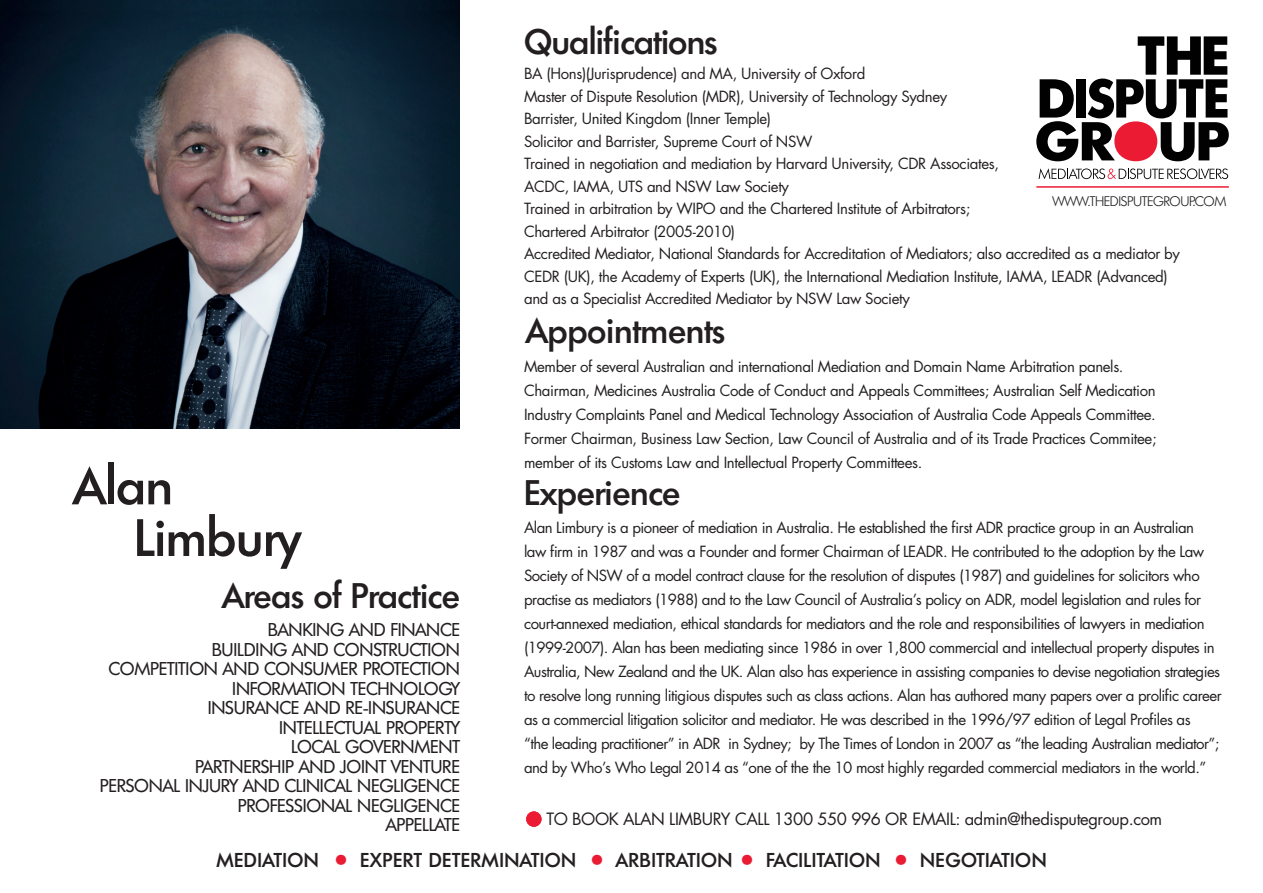
<style>
.page{position:relative;width:1263px;height:893px;background:#fff}
.page>*{position:absolute;margin:0;border:0;box-sizing:border-box;transform-origin:0 0}
.t1{font:500 51px "Limerick";letter-spacing:-.01em;color:#231f20}
.t2{font:500 34.5px "Limerick";letter-spacing:-.01em;color:#231f20}
.t3{font:500 19.5px "Limerick";letter-spacing:.025em;color:#231f20}
.t4{font:18px "Limerick";letter-spacing:-.01em;color:#231f20}
.t5{font:16.5px "Futura";letter-spacing:-.025em;color:#231f20}
.t6{font:15px/24px "Futura";letter-spacing:-.035em;color:#231f20}
.t7{font:300 13.5px "Limerick";letter-spacing:-.025em;color:#231f20}
.s1{font-family:"Futura";font-weight:400;font-size:27px;color:#eb1b34}
</style>
<div class="page">
<hr style="left:1036px;top:186px;width:193px;height:2px;background:#eb1b34">
<svg style="left:1036px;top:36px;width:193px;height:125px"></svg>
<svg style="left:1038px;top:168px;width:190px;height:11px"></svg>
<div style="left:526px;top:811px;width:15px;height:16px;background:#eb1b34;border-radius:50%"></div>
<img style="left:0;top:0;width:460px;height:428px">
<p class="t2" style="left:524px;top:20px;width:195px">Qualif cations</p>
<p class="t2" style="left:612px;top:20px;width:10px">i</p>
<p class="t6" style="left:524px;top:62px;width:343px">BA (Hons)(Jurisprudence) and MA, University of Oxford</p>
<p class="t6" style="left:524px;top:84px;width:425px">Master of Dispute Resolution (MDR), University of Technology Sydney</p>
<p class="t6" style="left:524px;top:107px;width:249px">Barrister, United Kingdom (Inner Temple)</p>
<p class="t6" style="left:524px;top:129px;width:290px">Solicitor and Barrister, Supreme Court of NSW</p>
<p class="t6" style="left:524px;top:152px;width:476px;line-height:22.5px">Trained in negotiation and mediation by Harvard University, CDR Associates, ACDC, IAMA, UTS and NSW Law Society<br>Trained in arbitration by WIPO and the Chartered Institute of Arbitrators; Chartered Arbitrator (2005-2010)</p>
<p class="t6" style="left:524px;top:242px;width:657px;line-height:22.5px">Accredited Mediator, National Standards for Accreditation of Mediators; also accredited as a mediator by<br>CEDR (UK), the Academy of Experts (UK), the International Mediation Institute, IAMA, LEADR (Advanced) and as a Specialist Accredited Mediator by NSW Law Society</p>
<p class="t7" style="left:1052px;top:193px;width:175px">WWW.THEDISPUTEGROUP.COM</p>
<p class="t1" style="left:74px;top:454px;width:101px">Alan</p>
<p class="t1" style="left:134px;top:505px;width:168px">Limbury</p>
<p class="t2" style="left:222px;top:574px;width:239px">Areas of Practice</p>
<p class="t4" style="left:268px;top:618px;width:194px">BANKING AND FINANCE</p>
<p class="t4" style="left:212px;top:638px;width:250px">BUILDING AND CONSTRUCTION</p>
<p class="t4" style="left:108px;top:657px;width:353px">COMPETITION AND CONSUMER PROTECTION</p>
<p class="t4" style="left:232px;top:677px;width:229px">INFORMATION TECHNOLOGY</p>
<p class="t4" style="left:208px;top:696px;width:254px">INSURANCE AND RE-INSURANCE</p>
<p class="t4" style="left:279px;top:716px;width:182px">INTELLECTUAL PROPERTY</p>
<p class="t4" style="left:291px;top:735px;width:170px">LOCAL GOVERNMENT</p>
<p class="t4" style="left:195px;top:755px;width:266px">PARTNERSHIP AND JOINT VENTURE</p>
<p class="t4" style="left:100px;top:774px;width:362px">PERSONAL INJURY AND CLINICAL NEGLIGENCE</p>
<p class="t4" style="left:238px;top:794px;width:224px">PROFESSIONAL NEGLIGENCE</p>
<p class="t4" style="left:386px;top:813px;width:76px">APPELLATE</p>
<p class="t2" style="left:526px;top:309px;width:201px">Appointments</p>
<p class="t6" style="left:524px;top:354px;width:601px">Member of several Australian and international Mediation and Domain Name Arbitration panels.</p>
<p class="t6" style="left:524px;top:378px;width:633px">Chairman, Medicines Australia Code of Conduct and Appeals Committees; Australian Self Medication<br>Industry Complaints Panel and Medical Technology Association of Australia Code Appeals Committee.</p>
<p class="t6" style="left:524px;top:426px;width:634px">Former Chairman, Business Law Section, Law Council of Australia and of its Trade Practices Commitee; member of its Customs Law and Intellectual Property Committees.</p>
<p class="t2" style="left:524px;top:471px;width:158px">Experience</p>
<p class="t6" style="left:524px;top:515px;width:699px">Alan Limbury is a pioneer of mediation in Australia. He established the first ADR practice group in an Australian<br>law firm in 1987 and was a Founder and former Chairman of LEADR. He contributed to the adoption by the Law Society of NSW of a model contract clause for the resolution of disputes (1987) and guidelines for solicitors who practise as mediators (1988) and to the Law Council of Australia’s policy on ADR, model legislation and rules for court-annexed mediation, ethical standards for mediators and the role and responsibilities of lawyers in mediation (1999-2007). Alan has been mediating since 1986 in over 1,800 commercial and intellectual property disputes in Australia, New Zealand and the UK. Alan also has experience in assisting companies to devise negotiation strategies to resolve long running litigious disputes such as class actions. Alan has authored many papers over a prolific career as a commercial litigation solicitor and mediator. He was described in the 1996/97 edition of Legal Profiles as<br>“the leading practitioner” in ADR in Sydney; by The Times of London in 2007 as “the leading Australian mediator”; and by Who’s Who Legal 2014 as “one of the the 10 most highly regarded commercial mediators in the world.”</p>
<p class="t5" style="left:546px;top:808px;width:617px">TO BOOK ALAN LIMBURY CALL 1300 550 996 OR EMAIL: admin@thedisputegroup.com</p>
<p class="t3" style="left:216px;top:848px;width:832px">MEDIATION <span class="s1">•</span> EXPERT DETERMINATION <span class="s1">•</span> ARBITRATION <span class="s1">•</span> FACILITATION <span class="s1">•</span> NEGOTIATION</p>
</div>
